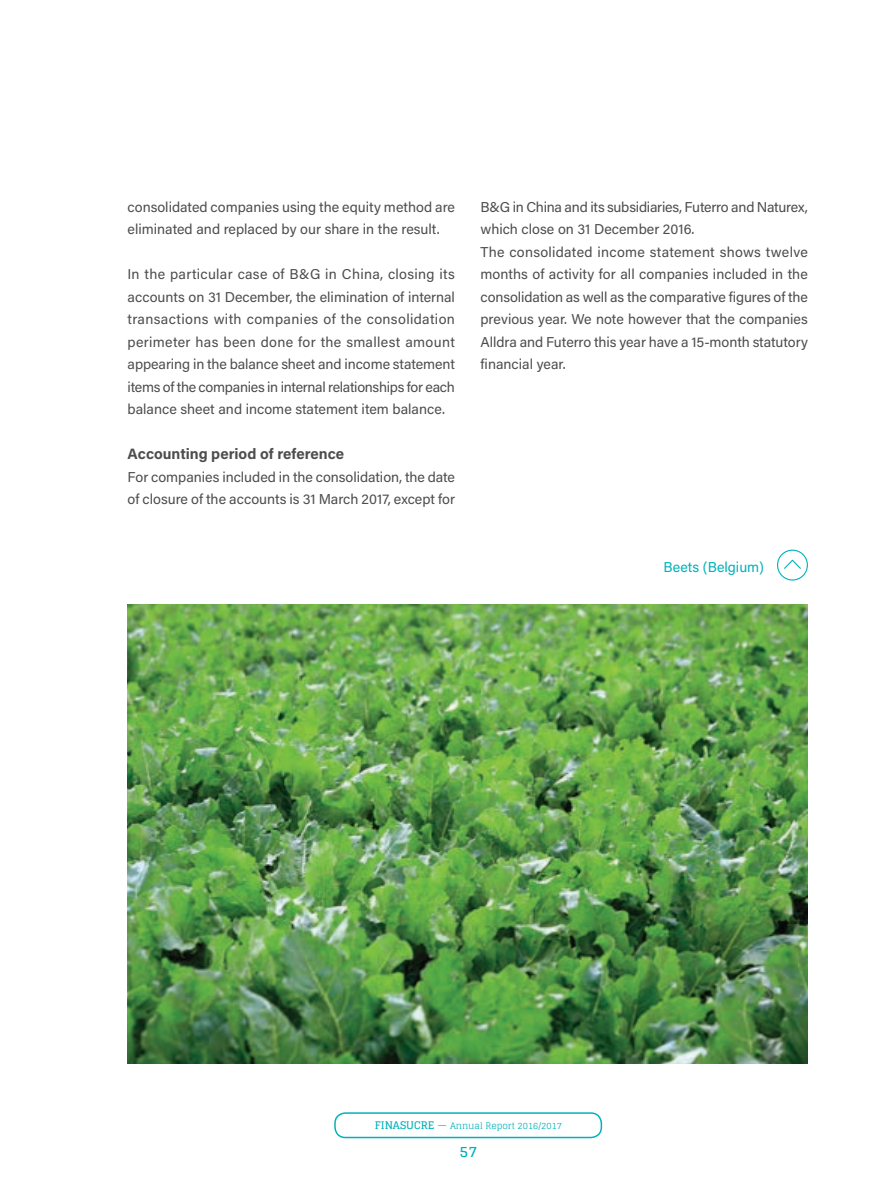
<style>
.page{position:relative;width:893px;height:1191px;background:#fff}
.page>*{position:absolute;margin:0;border:0;box-sizing:border-box;transform-origin:0 0}
.t1{font:700 15px "Acumin Pro";color:#4d4d4f}
.t2{font:700 15px "Glegoo";color:#00b2ba}
.t3{font:14.25px/22.5px "Acumin Pro";color:#4d4d4f}
.t4{font:14.25px "Acumin Pro";letter-spacing:.005em;color:#00b2ba}
.t5{font:9px "Glegoo";color:#00b2ba}
.s1{font-weight:700;font-size:10.5px}
.s2{font-size:10.5px}
</style>
<div class="page">
<div style="left:334px;top:1112px;width:268px;height:26px;border:2px solid #00b2ba;border-radius:10px"></div>
<img style="left:128px;top:604px;width:680px;height:459px">
<svg style="left:784px;top:559px;width:17px;height:10px"></svg>
<div style="left:777px;top:549px;width:31px;height:31px;border:1px solid #00b2ba;border-radius:50%"></div>
<p class="t3" style="left:128px;top:195px;width:329px">consolidated companies using the equity method are eliminated and replaced by our share in the result.</p>
<p class="t3" style="left:128px;top:262px;width:329px;text-align:justify">In the particular case of B&amp;G in China, closing its accounts on 31 December, the elimination of internal transactions with companies of the consolidation perimeter has been done for the smallest amount appearing in the balance sheet and income statement items of the companies in internal relationships for each balance sheet and income statement item balance.</p>
<p class="t1" style="left:128px;top:443px;width:218px">Accounting period of reference</p>
<p class="t3" style="left:128px;top:465px;width:329px">For companies included in the consolidation, the date of closure of the accounts is 31 March 2017, except for</p>
<p class="t3" style="left:480px;top:195px;width:329px">B&amp;G in China and its subsidiaries, Futerro and Naturex, which close on 31 December 2016.<br>The consolidated income statement shows twelve months of activity for all companies included in the consolidation as well as the comparative figures of the previous year. We note however that the companies Alldra and Futerro this year have a 15-month statutory financial year.</p>
<p class="t4" style="left:664px;top:557px;width:102px">Beets (Belgium)</p>
<p class="t5" style="left:375px;top:1121px;width:189px"><span class="s1">FINASUCRE</span> <span class="s2">—</span> Annual Report 2016/2017</p>
<p class="t2" style="left:460px;top:1142px;width:19px">57</p>
</div>
